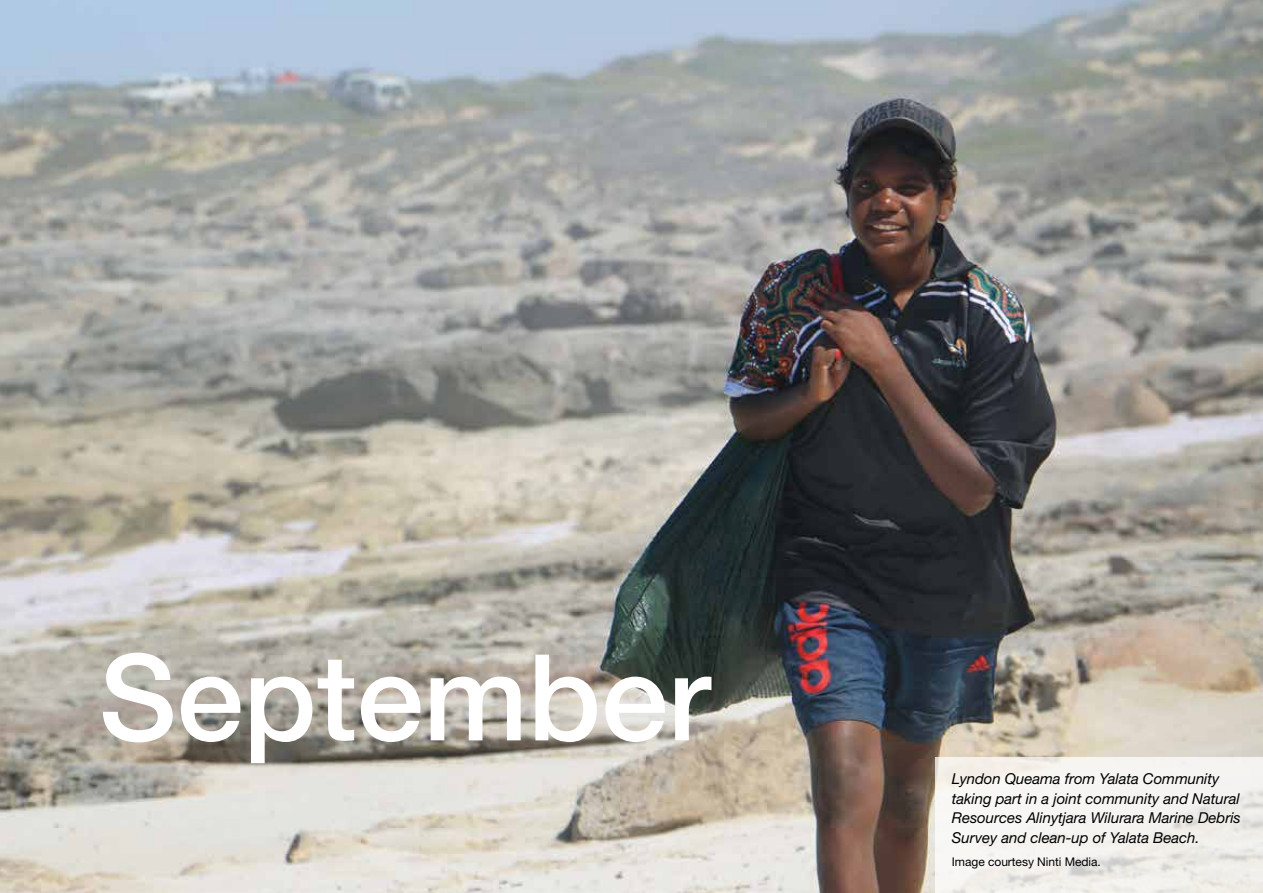
<style>
.page{position:relative;width:1263px;height:893px;background:#fff}
.page>*{position:absolute;margin:0;border:0;box-sizing:border-box;transform-origin:0 0}
.t1{font:500 120px "Helvetica Neue";color:#fff}
.t2{font:italic 15px/19.5px "Helvetica Neue";letter-spacing:-.005em;color:#000}
.t3{font:12px "Helvetica Neue";letter-spacing:-.005em;color:#000}
</style>
<div class="page">
<img style="left:0;top:0;width:1263px;height:893px">
<svg style="left:935px;top:757px;width:328px;height:136px;fill:#f5f3f1"></svg>
<h1 class="t1" style="left:99px;top:626px;width:613px">September</h1>
<p class="t2" style="left:952px;top:769px;width:290px">Lyndon Queama from Yalata Community taking part in a joint community and Natural Resources Alinytjara Wilurara Marine Debris Survey and clean-up of Yalata Beach.</p>
<p class="t3" style="left:952px;top:855px;width:151px">Image courtesy Ninti Media.</p>
</div>
